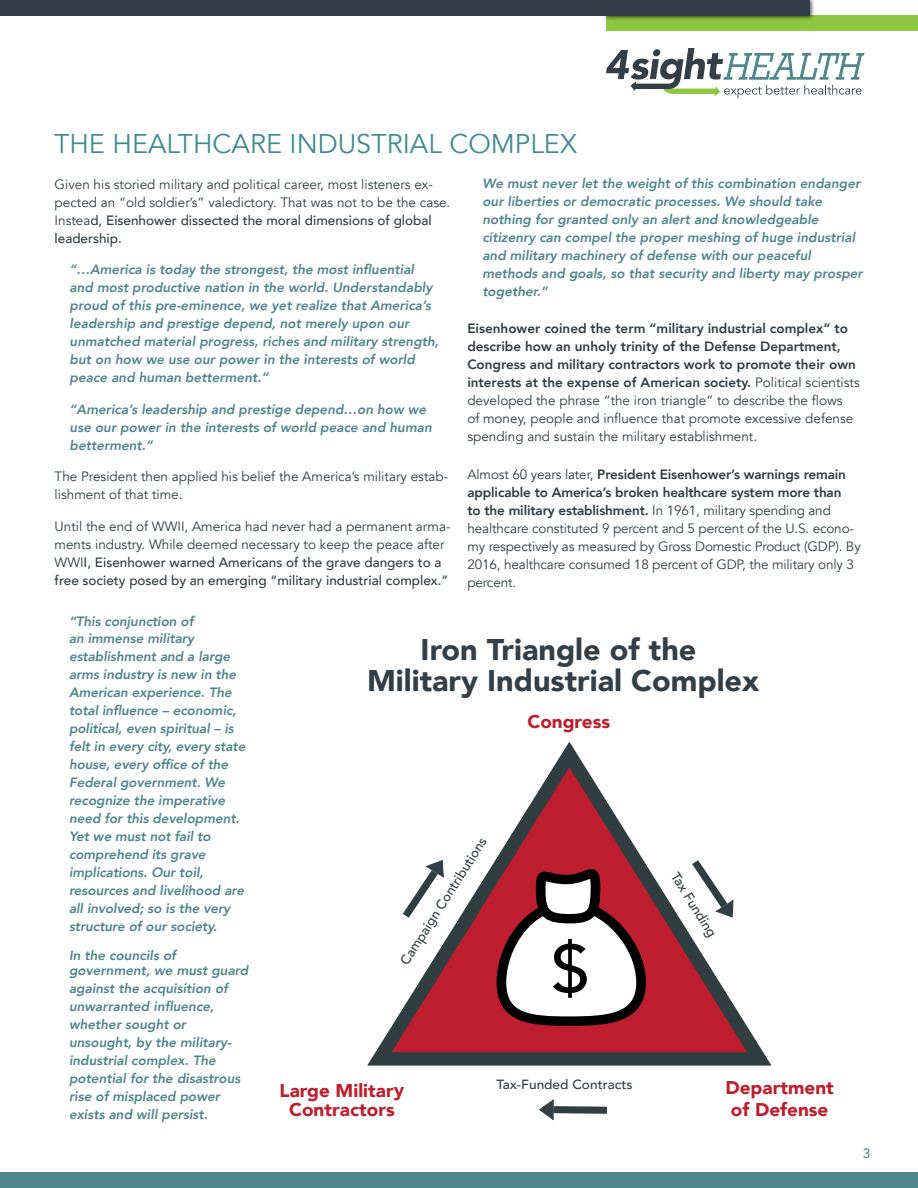
<style>
.page{position:relative;width:918px;height:1188px;background:#fff}
.page>*{position:absolute;margin:0;border:0;box-sizing:border-box;transform-origin:0 0}
.t1{font:500 67.35px "Avenir";color:#000}
.t2{font:900 29.85px/31px "Avenir";color:#333f48;text-align:center}
.t3{font:27px "Avenir";color:#3e8b94}
.t4{font:900 18.45px/19.4px "Avenir";color:#be1e2d;text-align:center}
.t5{font:italic 800 13.5px/18px "Avenir";color:#4e868e}
.t6{font:13.5px/18px "Avenir";color:#303c42}
.t7{font:800 13.5px/18px "Avenir";color:#303c42}
.t8{font:500 13.5px "Avenir";color:#303d41}
.t9{font:500 13.5px "Avenir";color:#3e8b94}
.t10{font:500 13.35px "Avenir";color:#303d41}
.s1{font-weight:500}
.s2{font-weight:400}
.s3{font-weight:800}
</style>
<div class="page">
<div style="left:0;top:1172px;width:918px;height:16px;background:#4e868e"></div>
<svg style="left:606px;top:48px;width:258px;height:50px"></svg>
<div style="left:606px;top:16px;width:312px;height:15px;background:#8dc63f"></div>
<div style="left:604px;top:0;width:211px;height:21px;background:#000;opacity:.75"></div>
<div style="left:0;top:0;width:810px;height:16px;background:#333e48"></div>
<svg style="left:367px;top:741px;width:405px;height:325px"></svg>
<svg style="left:396px;top:860px;width:49px;height:66px"></svg>
<svg style="left:685px;top:852px;width:49px;height:66px"></svg>
<svg style="left:539px;top:1099px;width:68px;height:22px"></svg>
<svg style="left:492px;top:863px;width:159px;height:168px"></svg>
<h3 class="t3" style="left:54px;top:128px;width:525px">THE HEALTHCARE INDUSTRIAL COMPLEX</h3>
<p class="t6" style="left:55px;top:175px;width:397px">Given his storied military and political career, most listeners ex&shy;pected an “old soldier’s” valedictory. That was not to be the case.<br>Instea<span class="s1">d, Eisenhower dissected the moral dimensions of global leadership.</span></p>
<p class="t5" style="left:70px;top:261px;width:371px">“…America is today the strongest, the most influential and most productive nation in the world. Understandably proud of this pre-eminence, we yet realize that America’s leadership and prestige depend, not merely upon our unmatched material progress, riches and military strength, but on how we use our power in the interests of world peace and human betterment.”</p>
<p class="t5" style="left:70px;top:400px;width:364px">“America’s leadership and prestige depend…on how we use our power in the interests of world peace and human betterment.”</p>
<p class="t6" style="left:55px;top:468px;width:395px">The President then applied his belief the America’s military estab&shy;lishment of that time.</p>
<p class="t6" style="left:55px;top:517px;width:398px">Until the end of WWII, America had never had a permanent arma&shy;ments industry. While deemed necessary to keep the peace after WWI<span class="s1">I, Eisenhower warned Americans of the grave dangers to a free society posed by an emerging “military industrial complex.”</span></p>
<p class="t5" style="left:482px;top:174px;width:382px">We must never let the weight of this combination endanger our liberties or democratic processes. We should take nothing for granted only an alert and knowledgeable citizenry can compel the proper meshing of huge industrial and military machinery of defense with our peaceful methods and goals, so that security and liberty may prosper together.”</p>
<p class="t7" style="left:467px;top:320px;width:394px">Eisenhower coined the term “military industrial complex” to describe how an unholy trinity of the Defense Department, Congress and military contractors work to promote their own interests at the expense of American society. <span class="s2">Political scientists developed the phrase “the iron triangle” to describe the flows<br>of money, people and influence that promote excessive defense spending and sustain the military establishment.</span></p>
<p class="t6" style="left:467px;top:466px;width:395px">Almost 60 years later, <span class="s3">President Eisenhower’s warnings remain applicable to America’s broken healthcare system more than<br>to the military establishment.</span> In 1961, military spending and healthcare constituted 9 percent and 5 percent of the U.S. econo&shy;my respectively as measured by Gross Domestic Product (GDP). By 2016, healthcare consumed 18 percent of GDP, the military only 3 percent.</p>
<p class="t5" style="left:69px;top:612px;width:178px">“This conjunction of<br>an immense military establishment and a large arms industry is new in the<br>American experience. The total influence – economic, political, even spiritual – is felt in every city, every state house, every office of the<br>Federal government. We recognize the imperative need for this development.<br>Yet we must not fail to comprehend its grave implications. Our toil, resources and livelihood are all involved; so is the very structure of our society.</p>
<p class="t5" style="left:69px;top:948px;width:181px;line-height:15px">In the councils of government, we must guard</p>
<p class="t5" style="left:69px;top:979px;width:173px">against the acquisition of unwarranted influence, whether sought or unsought, by the military&shy;industrial complex. The potential for the disastrous rise of misplaced power exists and will persist.</p>
<h2 class="t2" style="left:367px;top:634px;width:394px">Iron Triangle of the<br>Military Industrial Complex</h2>
<h3 class="t4" style="left:527px;top:711px;width:84px">Congress</h3>
<p class="t8" style="left:393px;top:957px;width:150px;rotate:-57deg">Campaign Contributions</p>
<h1 class="t1" style="left:551px;top:911px;width:40px">$</h1>
<p class="t8" style="left:684px;top:867px;width:75px;rotate:58deg">Tax Funding</p>
<p class="t10" style="left:497px;top:1073px;width:138px">Tax-Funded Contracts</p>
<h3 class="t4" style="left:280px;top:1080px;width:126px">Large Military<br>Contractors</h3>
<h3 class="t4" style="left:725px;top:1076px;width:110px;line-height:22.2px;text-align:left">Department of Defense</h3>
<p class="t9" style="left:863px;top:1142px;width:9px">3</p>
</div>
